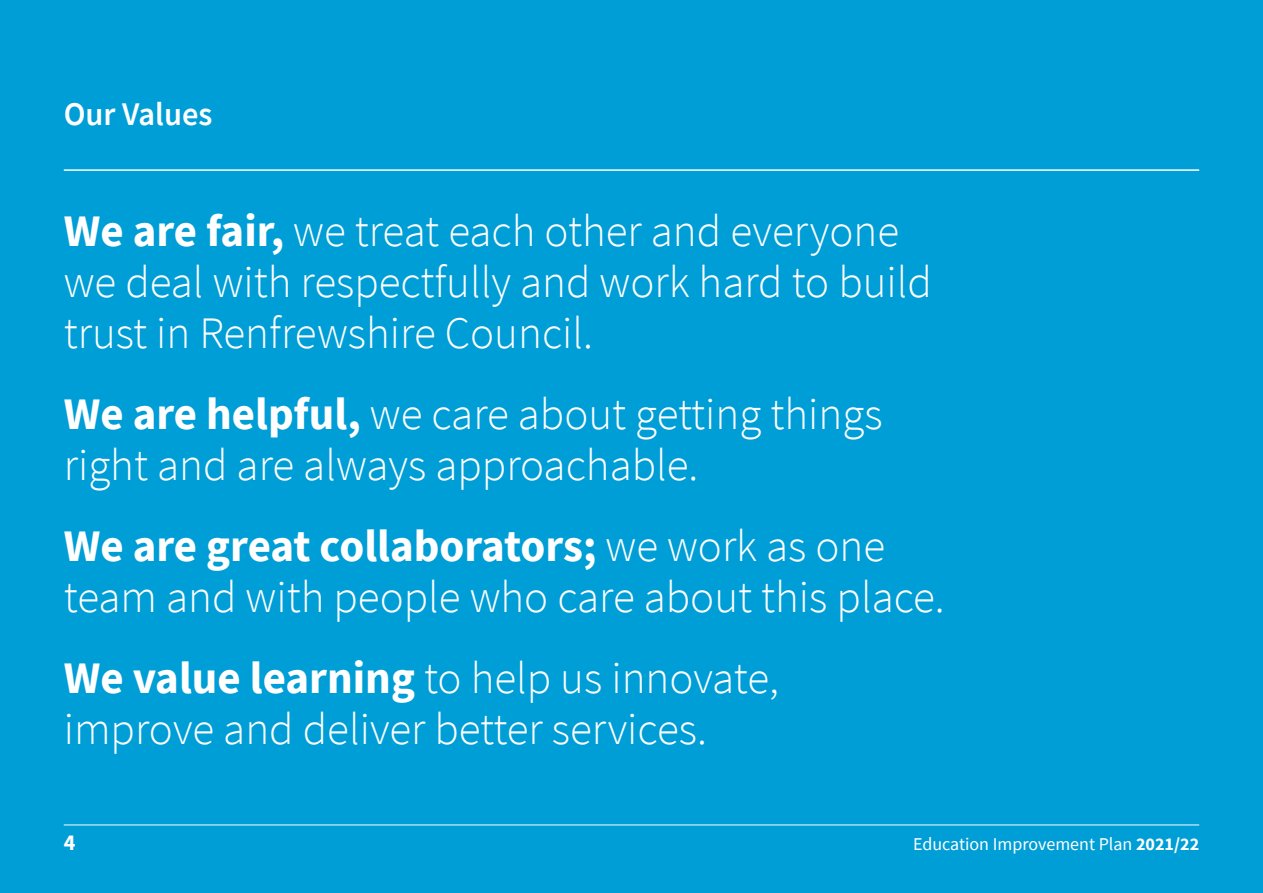
<style>
.page{position:relative;width:1263px;height:893px;background:#009ed6}
.page>*{position:absolute;margin:0;border:0;box-sizing:border-box;transform-origin:0 0}
.t1{font:300 45px/51px "Source Sans Pro";color:#fff}
.t2{font:600 33px "Source Sans Pro";color:#fff}
.t3{font:700 22.5px "Source Sans Pro";color:#fff}
.t4{font:18px "Source Sans Pro";color:#fff}
.s1{font-weight:700}
</style>
<div class="page">
<hr style="left:64px;top:169px;width:1135px;height:2px;background:#fff">
<hr style="left:64px;top:825px;width:1135px;height:1px;background:#fff">
<p class="t2" style="left:64px;top:92px;width:150px">Our Values</p>
<p class="t1" style="left:64px;top:206px;width:870px"><span class="s1">We are fair,</span> we treat each other and everyone we deal with respectfully and work hard to build trust in Renfrewshire Council.</p>
<p class="t1" style="left:64px;top:389px;width:820px"><span class="s1">We are helpful,</span> we care about getting things right and are always approachable.</p>
<p class="t1" style="left:64px;top:520px;width:882px"><span class="s1">We are great collaborators;</span> we work as one team and with people who care about this place.</p>
<p class="t1" style="left:64px;top:652px;width:717px"><span class="s1">We value learning</span> to help us innovate, improve and deliver better services.</p>
<p class="t3" style="left:64px;top:828px;width:13px">4</p>
<p class="t4" style="left:913px;top:833px;width:288px">Education Improvement Plan <span class="s1">2021/22</span></p>
</div>
